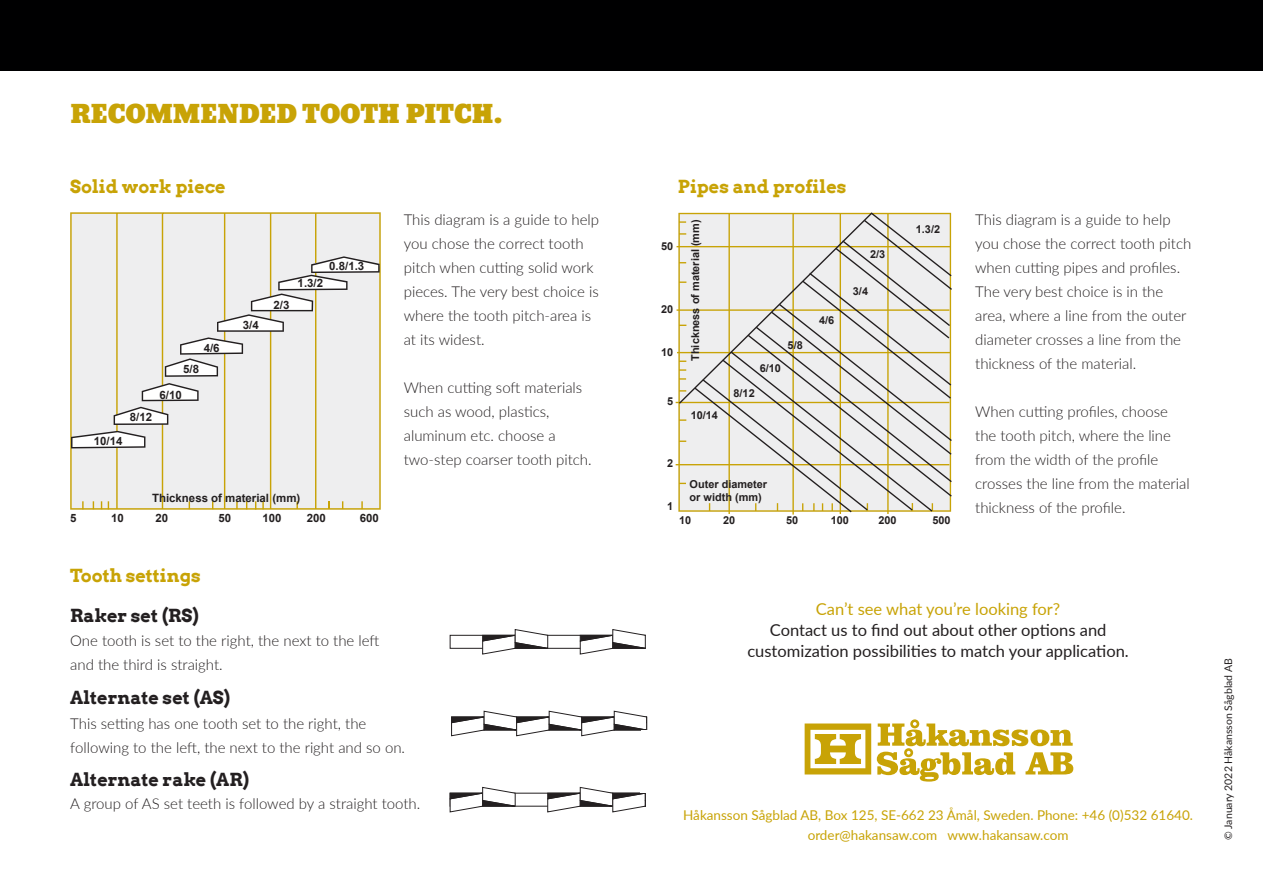
<style>
.page{position:relative;width:1263px;height:893px;background:#fff}
.page>*{position:absolute;margin:0;border:0;box-sizing:border-box;transform-origin:0 0}
.t1{font:24px "Bevan";letter-spacing:-.02em;color:#c8a306}
.t2{font:700 18px "Arvo";color:#231f20}
.t3{font:700 18px "Arvo";color:#c8a306}
.t4{font:16.5px/21px "Lato";color:#231f20;text-align:center}
.t5{font:16.5px "Lato";color:#c8a306}
.t6{font:300 15px/24px "Lato";color:#231f20}
.t7{font:13.5px/19.5px "Lato";color:#c8a306;text-align:center}
.t8{font:700 11.4px "Arial";color:#231f20}
.t9{font:700 10.95px/13px "Arial";color:#231f20}
.t10{font:10.5px "Lato";color:#231f20}
</style>
<div class="page">
<hr style="left:676px;top:464px;width:273px;height:1px;background:#c8a306">
<hr style="left:676px;top:402px;width:273px;height:1px;background:#c8a306">
<hr style="left:677px;top:352px;width:273px;height:1px;background:#c8a306">
<hr style="left:676px;top:309px;width:273px;height:2px;background:#c8a306">
<hr style="left:676px;top:246px;width:275px;height:1px;background:#c8a306">
<svg style="left:679px;top:212px;width:273px;height:300px;background:#e0ded6"></svg>
<svg style="left:70px;top:212px;width:311px;height:298px;background:#ebe9df"></svg>
<svg style="left:71px;top:275px;width:276px;height:173px;background:#e7e6e3"></svg>
<svg style="left:262px;top:501px;width:2px;height:8px"></svg>
<svg style="left:82px;top:501px;width:2px;height:8px"></svg>
<svg style="left:236px;top:501px;width:2px;height:8px"></svg>
<svg style="left:361px;top:501px;width:2px;height:8px"></svg>
<svg style="left:296px;top:501px;width:2px;height:8px"></svg>
<svg style="left:328px;top:501px;width:2px;height:8px"></svg>
<svg style="left:311px;top:256px;width:69px;height:17px"></svg>
<div style="left:0;top:0;width:1263px;height:70px;background:#000001"></div>
<svg style="left:450px;top:629px;width:196px;height:26px"></svg>
<svg style="left:450px;top:787px;width:196px;height:25px"></svg>
<div style="left:640px;top:782px;width:8px;height:11px;background:#fff"></div>
<svg style="left:451px;top:711px;width:197px;height:25px"></svg>
<div style="left:641px;top:730px;width:8px;height:11px;background:#fff"></div>
<svg style="left:805px;top:723px;width:66px;height:51px"></svg>
<svg style="left:877px;top:719px;width:196px;height:63px"></svg>
<h1 class="t1" style="left:70px;top:95px;width:433px">RECOMMENDED TOOTH PITCH.</h1>
<p class="t3" style="left:70px;top:176px;width:157px">Solid work piece</p>
<p class="t3" style="left:678px;top:176px;width:170px">Pipes and profiles</p>
<p class="t8" style="left:94px;top:433px;width:30px">10/14</p>
<p class="t8" style="left:130px;top:409px;width:24px">8/12</p>
<p class="t8" style="left:204px;top:339px;width:17px">4/6</p>
<p class="t8" style="left:183px;top:361px;width:17px">5/8</p>
<p class="t8" style="left:160px;top:386px;width:24px">6/10</p>
<p class="t8" style="left:243px;top:317px;width:17px">3/4</p>
<p class="t8" style="left:273px;top:296px;width:17px">2/3</p>
<p class="t8" style="left:329px;top:258px;width:37px">0.8/1.3</p>
<p class="t8" style="left:298px;top:275px;width:27px">1.3/2</p>
<p class="t8" style="left:152px;top:490px;width:150px">Thickness of material (mm)</p>
<p class="t6" style="left:404px;top:207px;width:197px">This diagram is a guide to help you chose the correct tooth pitch when cutting solid work pieces. The very best choice is where the tooth pitch-area is at its widest.</p>
<p class="t6" style="left:404px;top:375px;width:189px">When cutting soft materials such as wood, plastics, aluminum etc. choose a two-step coarser tooth pitch.</p>
<p class="t9" style="left:661px;top:240px;width:14px">50</p>
<p class="t9" style="left:661px;top:302px;width:14px">20</p>
<p class="t9" style="left:661px;top:345px;width:14px">10</p>
<p class="t9" style="left:667px;top:395px;width:8px">5</p>
<p class="t9" style="left:667px;top:456px;width:8px">2</p>
<p class="t9" style="left:667px;top:499px;width:8px">1</p>
<p class="t9" style="left:689px;top:361px;width:143px;rotate:-90deg">Thickness of material (mm)</p>
<p class="t9" style="left:691px;top:408px;width:29px">10/14</p>
<p class="t9" style="left:788px;top:338px;width:17px">5/8</p>
<p class="t9" style="left:760px;top:362px;width:23px">6/10</p>
<p class="t9" style="left:733px;top:387px;width:23px">8/12</p>
<p class="t9" style="left:819px;top:314px;width:17px">4/6</p>
<p class="t9" style="left:690px;top:478px;width:79px">Outer diameter or width (mm)</p>
<p class="t9" style="left:870px;top:248px;width:17px">2/3</p>
<p class="t9" style="left:853px;top:285px;width:17px">3/4</p>
<p class="t9" style="left:916px;top:222px;width:26px">1.3/2</p>
<p class="t8" style="left:70px;top:510px;width:8px">5</p>
<p class="t8" style="left:111px;top:510px;width:14px">10</p>
<p class="t8" style="left:155px;top:510px;width:14px">20</p>
<p class="t8" style="left:218px;top:510px;width:14px">50</p>
<p class="t8" style="left:262px;top:510px;width:21px">100</p>
<p class="t8" style="left:307px;top:510px;width:21px">200</p>
<p class="t8" style="left:360px;top:510px;width:21px">600</p>
<p class="t3" style="left:70px;top:564px;width:132px">Tooth settings</p>
<p class="t9" style="left:679px;top:513px;width:14px">10</p>
<p class="t9" style="left:723px;top:513px;width:14px">20</p>
<p class="t9" style="left:786px;top:513px;width:14px">50</p>
<p class="t9" style="left:831px;top:513px;width:20px">100</p>
<p class="t9" style="left:878px;top:513px;width:20px">200</p>
<p class="t9" style="left:932px;top:513px;width:20px">500</p>
<p class="t6" style="left:975px;top:207px;width:218px">This diagram is a guide to help you chose the correct tooth pitch when cutting pipes and profiles.<br>The very best choice is in the area, where a line from the outer diameter crosses a line from the thickness of the material.</p>
<p class="t6" style="left:975px;top:399px;width:216px">When cutting profiles, choose the tooth pitch, where the line from the width of the profile crosses the line from the material thickness of the profile.</p>
<p class="t2" style="left:70px;top:604px;width:130px">Raker set (RS)</p>
<p class="t6" style="left:70px;top:628px;width:311px">One tooth is set to the right, the next to the left and the third is straight.</p>
<p class="t2" style="left:70px;top:687px;width:161px">Alternate set (AS)</p>
<p class="t6" style="left:70px;top:711px;width:336px">This setting has one tooth set to the right, the following to the left, the next to the right and so on.</p>
<p class="t2" style="left:70px;top:768px;width:180px">Alternate rake (AR)</p>
<p class="t6" style="left:70px;top:791px;width:352px">A group of AS set teeth is followed by a straight tooth.</p>
<p class="t5" style="left:816px;top:598px;width:246px">Can’t see what you’re looking for?</p>
<p class="t4" style="left:747px;top:619px;width:383px">Contact us to find out about other options and customization possibilities to match your application.</p>
<p class="t7" style="left:683px;top:805px;width:511px">Håkansson Sågblad AB, Box 125, SE-662 23 Åmål, Sweden. Phone: +46 (0)532 61640. order@hakansaw.com www.hakansaw.com</p>
<p class="t10" style="left:1221px;top:840px;width:183px;rotate:-90deg">© January 2022 Håkansson Sågblad AB</p>
</div>
